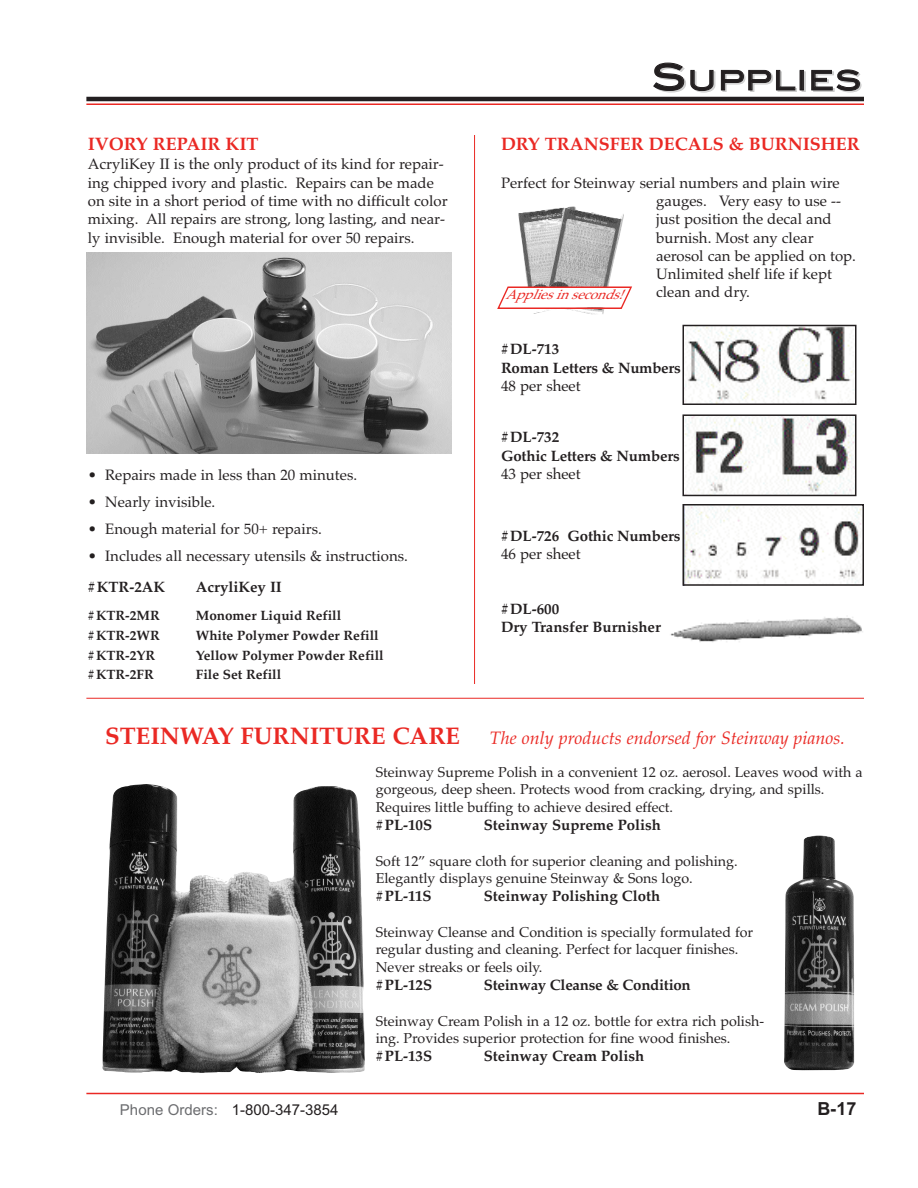
<style>
.page{position:relative;width:918px;height:1188px;background:#fff}
.page>*{position:absolute;margin:0;border:0;box-sizing:border-box;transform-origin:0 0}
.t1{font:27px "Blair Md ITCTT Medium";letter-spacing:.07em;color:#231f20}
.t2{font:italic 18px "Palatino";color:#ea2924}
.t3{font:700 18px "Palatino";color:#ea2924}
.t4{font:700 18px "Arial";color:#231f20}
.t5{font:15px/18.3px "Palatino";color:#231f20}
.t6{font:700 15px/18.3px "Palatino";color:#231f20}
.t7{font:15px "Arial";color:#231f20}
.t8{font:14.25px/17.4px "Palatino";color:#231f20}
.t9{font:700 13.5px "Palatino";color:#231f20}
.t10{font:italic 13.5px "Palatino";color:#ea2924}
.s1{font-size:36px}
.s2{font-weight:700;font-style:normal;font-size:24px}
.s3{color:#6c6d70}
</style>
<div class="page">
<hr style="left:86px;top:1093px;width:778px;height:1px;background:#ea2924">
<hr style="left:86px;top:97px;width:778px;height:4px;background:#231f20">
<hr style="left:86px;top:104px;width:778px;height:1px;background:#ea2924">
<hr style="left:474px;top:135px;width:1px;height:549px;background:#ea2924">
<img style="left:686px;top:328px;width:168px;height:74px">
<div style="left:683px;top:325px;width:174px;height:80px;border:2px solid #231f20"></div>
<img style="left:685px;top:417px;width:168px;height:76px">
<div style="left:682px;top:414px;width:174px;height:82px;border:2px solid #231f20"></div>
<img style="left:686px;top:507px;width:175px;height:76px">
<div style="left:683px;top:504px;width:181px;height:82px;border:2px solid #231f20"></div>
<img style="left:518px;top:206px;width:106px;height:108px">
<svg style="left:497px;top:286px;width:135px;height:24px"></svg>
<img style="left:670px;top:617px;width:193px;height:25px">
<img style="left:86px;top:253px;width:366px;height:201px">
<hr style="left:86px;top:698px;width:778px;height:1px;background:#ea2924">
<img style="left:102px;top:784px;width:263px;height:289px">
<img style="left:784px;top:836px;width:70px;height:234px">
<p class="t3" style="left:88px;top:133px;width:172px">IVORY REPAIR KIT</p>
<p class="t5" style="left:88px;top:155px;width:361px">AcryliKey II is the only product of its kind for repair&shy;ing chipped ivory and plastic. Repairs can be made on site in a short period of time with no difficult color mixing. All repairs are strong, long lasting, and near&shy;ly invisible. Enough material for over 50 repairs.</p>
<p class="t5" style="left:88px;top:466px;width:271px">• Repairs made in less than 20 minutes.</p>
<p class="t5" style="left:88px;top:493px;width:129px">• Nearly invisible.</p>
<p class="t5" style="left:88px;top:520px;width:235px">• Enough material for 50+ repairs.</p>
<p class="t5" style="left:88px;top:547px;width:322px">• Includes all necessary utensils &amp; instructions.</p>
<p class="t6" style="left:88px;top:578px;width:79px">#KTR-2AK</p>
<p class="t6" style="left:196px;top:578px;width:87px">AcryliKey II</p>
<p class="t9" style="left:88px;top:608px;width:73px">#KTR-2MR</p>
<p class="t9" style="left:196px;top:608px;width:147px">Monomer Liquid Refill</p>
<p class="t9" style="left:88px;top:627px;width:73px">#KTR-2WR</p>
<p class="t9" style="left:196px;top:627px;width:184px">White Polymer Powder Refill</p>
<p class="t9" style="left:88px;top:647px;width:69px">#KTR-2YR</p>
<p class="t9" style="left:196px;top:647px;width:189px">Yellow Polymer Powder Refill</p>
<p class="t9" style="left:88px;top:667px;width:67px">#KTR-2FR</p>
<p class="t9" style="left:196px;top:667px;width:87px">File Set Refill</p>
<h1 class="t1" style="left:652px;top:64px;width:210px"><span class="s1">S</span>UPPLIES</h1>
<p class="t3" style="left:501px;top:133px;width:360px">DRY TRANSFER DECALS &amp; BURNISHER</p>
<p class="t5" style="left:656px;top:173px;width:201px;text-indent:-155px">Perfect for Steinway serial numbers and plain wire gauges. Very easy to use -- just position the decal and burnish. Most any clear aerosol can be applied on top.<br>Unlimited shelf life if kept</p>
<p class="t10" style="left:505px;top:287px;width:128px">Applies in seconds!</p>
<p class="t5" style="left:656px;top:283px;width:95px">clean and dry.</p>
<p class="t6" style="left:501px;top:340px;width:181px">#DL-713<br>Roman Letters &amp; Numbers</p>
<p class="t5" style="left:501px;top:377px;width:81px">48 per sheet</p>
<p class="t6" style="left:501px;top:428px;width:180px">#DL-732<br>Gothic Letters &amp; Numbers</p>
<p class="t5" style="left:501px;top:465px;width:81px">43 per sheet</p>
<p class="t6" style="left:501px;top:527px;width:181px">#DL-726 Gothic Numbers</p>
<p class="t5" style="left:501px;top:545px;width:81px">46 per sheet</p>
<p class="t6" style="left:501px;top:600px;width:161px">#DL-600<br>Dry Transfer Burnisher</p>
<p class="t2" style="left:105px;top:727px;width:741px"><span class="s2">STEINWAY FURNITURE CARE</span> The only products endorsed for Steinway pianos.</p>
<p class="t8" style="left:376px;top:763px;width:488px">Steinway Supreme Polish in a convenient 12 oz. aerosol. Leaves wood with a gorgeous, deep sheen. Protects wood from cracking, drying, and spills.<br>Requires little buffing to achieve desired effect.</p>
<p class="t6" style="left:376px;top:815px;width:58px">#PL-10S</p>
<p class="t6" style="left:484px;top:815px;width:179px">Steinway Supreme Polish</p>
<p class="t8" style="left:376px;top:852px;width:363px">Soft 12” square cloth for superior cleaning and polishing.<br>Elegantly displays genuine Steinway &amp; Sons logo.</p>
<p class="t6" style="left:376px;top:887px;width:58px">#PL-11S</p>
<p class="t6" style="left:484px;top:887px;width:178px">Steinway Polishing Cloth</p>
<p class="t8" style="left:376px;top:923px;width:379px">Steinway Cleanse and Condition is specially formulated for regular dusting and cleaning. Perfect for lacquer finishes.<br>Never streaks or feels oily.</p>
<p class="t6" style="left:376px;top:975px;width:58px">#PL-12S</p>
<p class="t6" style="left:484px;top:975px;width:209px">Steinway Cleanse &amp; Condition</p>
<p class="t8" style="left:376px;top:1012px;width:390px">Steinway Cream Polish in a 12 oz. bottle for extra rich polish&shy;ing. Provides superior protection for fine wood finishes.</p>
<p class="t6" style="left:376px;top:1047px;width:58px">#PL-13S</p>
<p class="t6" style="left:484px;top:1047px;width:162px">Steinway Cream Polish</p>
<p class="t7" style="left:120px;top:1101px;width:220px"><span class="s3">Phone Orders:</span> 1-800-347-3854</p>
<p class="t4" style="left:817px;top:1098px;width:41px">B-17</p>
</div>
